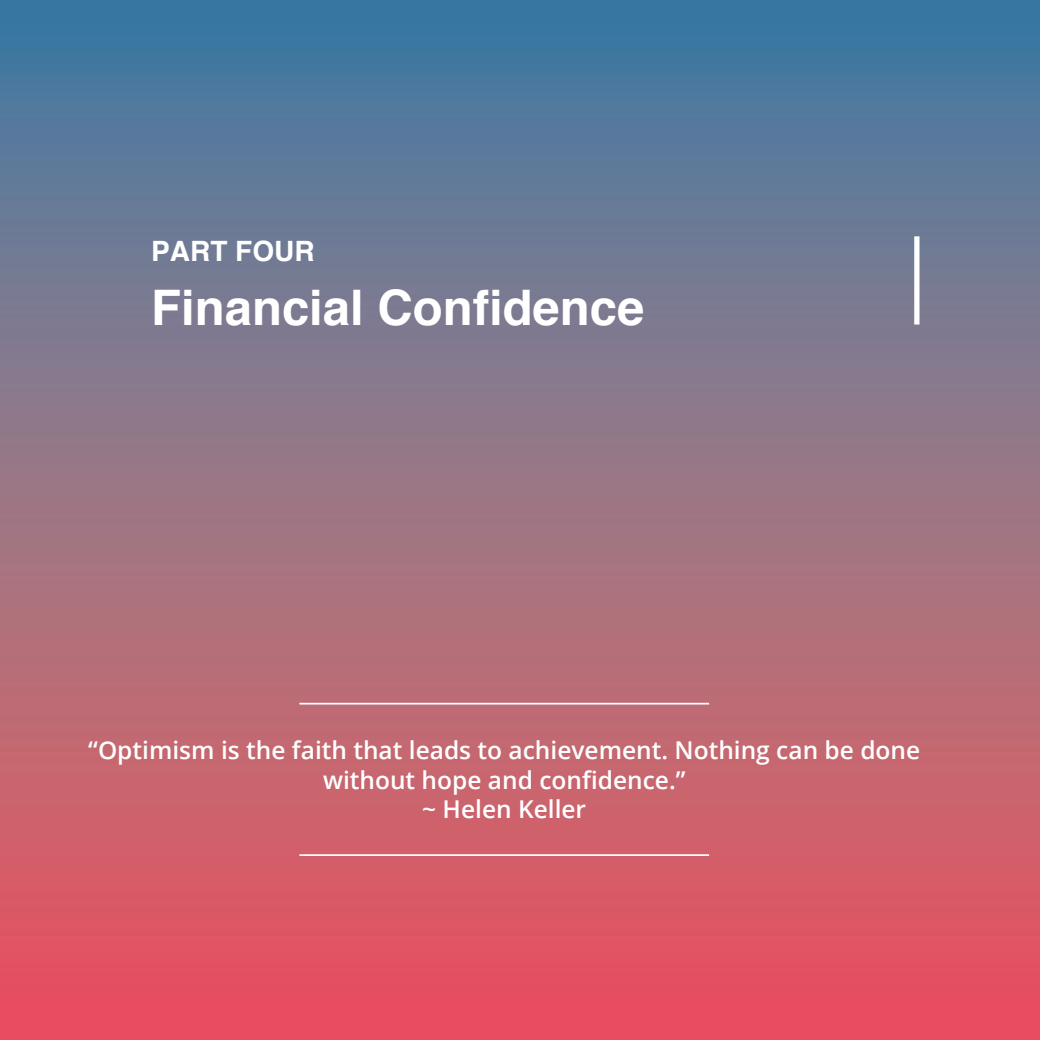
<style>
.page{position:relative;width:1040px;height:1040px;background:#fff}
.page>*{position:absolute;margin:0;border:0;box-sizing:border-box;transform-origin:0 0}
.t1{font:700 49px "Helvetica";color:#fff}
.t2{font:700 28px "Helvetica";color:#fff}
.t3{font:600 24.5px/29.4px "Open Sans";color:#fff;text-align:center}
</style>
<div class="page">
<div style="left:0;top:0;width:1040px;height:1040px;background:linear-gradient(to bottom,#4284a6,#f4585e)"></div>
<hr style="left:299px;top:702px;width:410px;height:2px;background:#fff">
<hr style="left:299px;top:854px;width:410px;height:2px;background:#fff">
<div style="left:914px;top:236px;width:5px;height:88px;background:#fff"></div>
<p class="t2" style="left:151px;top:233px;width:165px">PART FOUR</p>
<h1 class="t1" style="left:151px;top:276px;width:494px">Financial Confidence</h1>
<p class="t3" style="left:88px;top:735px;width:833px">“Optimism is the faith that leads to achievement. Nothing can be done without hope and confidence.”<br>~ Helen Keller</p>
</div>
